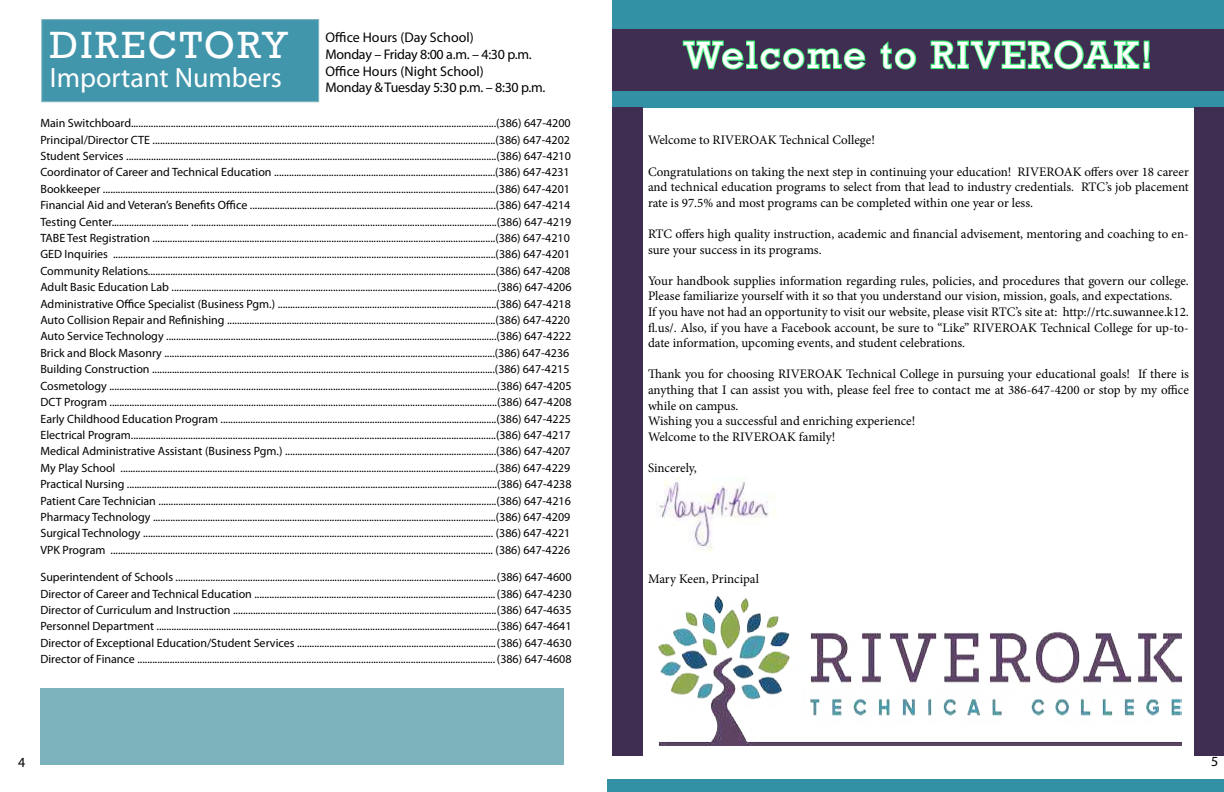
<style>
.page{position:relative;width:1224px;height:792px;background:#fff}
.page>*{position:absolute;margin:0;border:0;box-sizing:border-box;transform-origin:0 0}
.t1{font:39px "Rockwell";letter-spacing:.06em;color:#fff}
.t2{font:28px "Myriad Pro";color:#fff}
.t3{font:14px/16.8px "Myriad Pro";letter-spacing:-.005em;color:#000}
.t4{font:13px/15.6px "Minion Pro";color:#000}
.t5{font:12px/16.4px "Myriad Pro";color:#000}
</style>
<div class="page">
<div style="left:41px;top:19px;width:278px;height:83px;background:#4196ab;border:1px solid #7eb4be"></div>
<div style="left:40px;top:689px;width:524px;height:76px;background:#7db3bd"></div>
<div style="left:612px;top:0;width:612px;height:47px;background:#3391a5"></div>
<div style="left:612px;top:84px;width:612px;height:24px;background:#3391a5"></div>
<div style="left:612px;top:30px;width:612px;height:61px;background:#3f2e52"></div>
<svg style="left:682px;top:40px;width:184px;height:30px"></svg>
<svg style="left:880px;top:41px;width:37px;height:29px"></svg>
<svg style="left:930px;top:40px;width:220px;height:30px"></svg>
<img style="left:656px;top:477px;width:120px;height:76px">
<img style="left:658px;top:597px;width:523px;height:149px">
<div style="left:1194px;top:108px;width:30px;height:648px;background:#3f2e52"></div>
<div style="left:612px;top:108px;width:31px;height:648px;background:#3f2e52"></div>
<div style="left:608px;top:780px;width:616px;height:12px;background:#3391a5"></div>
<h1 class="t1" style="left:50px;top:23px;width:239px">DIRECTORY</h1>
<h2 class="t2" style="left:50px;top:61px;width:234px">Important Numbers</h2>
<p class="t3" style="left:325px;top:29px;width:222px">Office Hours (Day School)<br>Monday – Friday 8:00 a.m. – 4:30 p.m.<br>Office Hours (Night School)<br>Monday &amp; Tuesday 5:30 p.m. – 8:30 p.m.</p>
<p class="t5" style="left:40px;top:115px;width:533px">Main Switchboard...................................................................................................................................................(386) 647-4200<br>Principal/Director CTE ..........................................................................................................................................(386) 647-4202<br>Student Services .....................................................................................................................................................(386) 647-4210<br>Coordinator of Career and Technical Education .........................................................................................(386) 647-4231<br>Bookkeeper ..............................................................................................................................................................(386) 647-4201<br>Financial Aid and Veteran’s Benefits Office ...................................................................................................(386) 647-4214<br>Testing Center............................... ...........................................................................................................................(386) 647-4219<br>TABE Test Registration ..........................................................................................................................................(386) 647-4210<br>GED Inquiries ..........................................................................................................................................................(386) 647-4201<br>Community Relations............................................................................................................................................(386) 647-4208<br>Adult Basic Education Lab ...................................................................................................................................(386) 647-4206<br>Administrative Office Specialist (Business Pgm.) ........................................................................................(386) 647-4218<br>Auto Collision Repair and Refinishing ............................................................................................................(386) 647-4220<br>Auto Service Technology .....................................................................................................................................(386) 647-4222<br>Brick and Block Masonry .....................................................................................................................................(386) 647-4236<br>Building Construction ..........................................................................................................................................(386) 647-4215<br>Cosmetology ............................................................................................................................................................(386) 647-4205<br>DCT Program ............................................................................................................................................................(386) 647-4208<br>Early Childhood Education Program ...............................................................................................................(386) 647-4225<br>Electrical Program...................................................................................................................................................(386) 647-4217<br>Medical Administrative Assistant (Business Pgm.) .....................................................................................(386) 647-4207<br>My Play School .......................................................................................................................................................(386) 647-4229<br>Practical Nursing .....................................................................................................................................................(386) 647-4238<br>Patient Care Technician ........................................................................................................................................(386) 647-4216<br>Pharmacy Technology ..........................................................................................................................................(386) 647-4209<br>Surgical Technology ............................................................................................................................................. (386) 647-4221<br>VPK Program .......................................................................................................................................................... (386) 647-4226</p>
<p class="t5" style="left:40px;top:569px;width:533px;text-align:justify">Superintendent of Schools .................................................................................................................................(386) 647-4600<br>Director of Career and Technical Education .................................................................................................(386) 647-4230<br>Director of Curriculum and Instruction ..........................................................................................................(386) 647-4635<br>Personnel Department .........................................................................................................................................(386) 647-4641<br>Director of Exceptional Education/Student Services ................................................................................(386) 647-4630<br>Director of Finance ................................................................................................................................................(386) 647-4608</p>
<h1 class="t1" style="left:684px;top:32px;width:470px">Welcome to RIVEROAK!</h1>
<p class="t4" style="left:648px;top:133px;width:229px">Welcome to RIVEROAK Technical College!</p>
<p class="t4" style="left:648px;top:164px;width:542px;text-align:justify">Congratulations on taking the next step in continuing your education! RIVEROAK offers over 18 career and technical education programs to select from that lead to industry credentials. RTC’s job placement rate is 97.5% and most programs can be completed within one year or less.</p>
<p class="t4" style="left:648px;top:226px;width:542px">RTC offers high quality instruction, academic and financial advisement, mentoring and coaching to en&shy;sure your success in its programs.</p>
<p class="t4" style="left:648px;top:273px;width:542px">Your handbook supplies information regarding rules, policies, and procedures that govern our college.<br>Please familiarize yourself with it so that you understand our vision, mission, goals, and expectations.<br>If you have not had an opportunity to visit our website, please visit RTC’s site at: http://rtc.suwannee.k12. fl.us/. Also, if you have a Facebook account, be sure to “Like” RIVEROAK Technical College for up-to&shy;date information, upcoming events, and student celebrations.</p>
<p class="t4" style="left:648px;top:367px;width:542px">Thank you for choosing RIVEROAK Technical College in pursuing your educational goals! If there is anything that I can assist you with, please feel free to contact me at 386-647-4200 or stop by my office while on campus.<br>Wishing you a successful and enriching experience!<br>Welcome to the RIVEROAK family!</p>
<p class="t4" style="left:648px;top:460px;width:50px">Sincerely,</p>
<p class="t4" style="left:648px;top:571px;width:113px">Mary Keen, Principal</p>
<p class="t3" style="left:18px;top:753px;width:9px">4</p>
<p class="t3" style="left:1211px;top:753px;width:9px">5</p>
</div>
